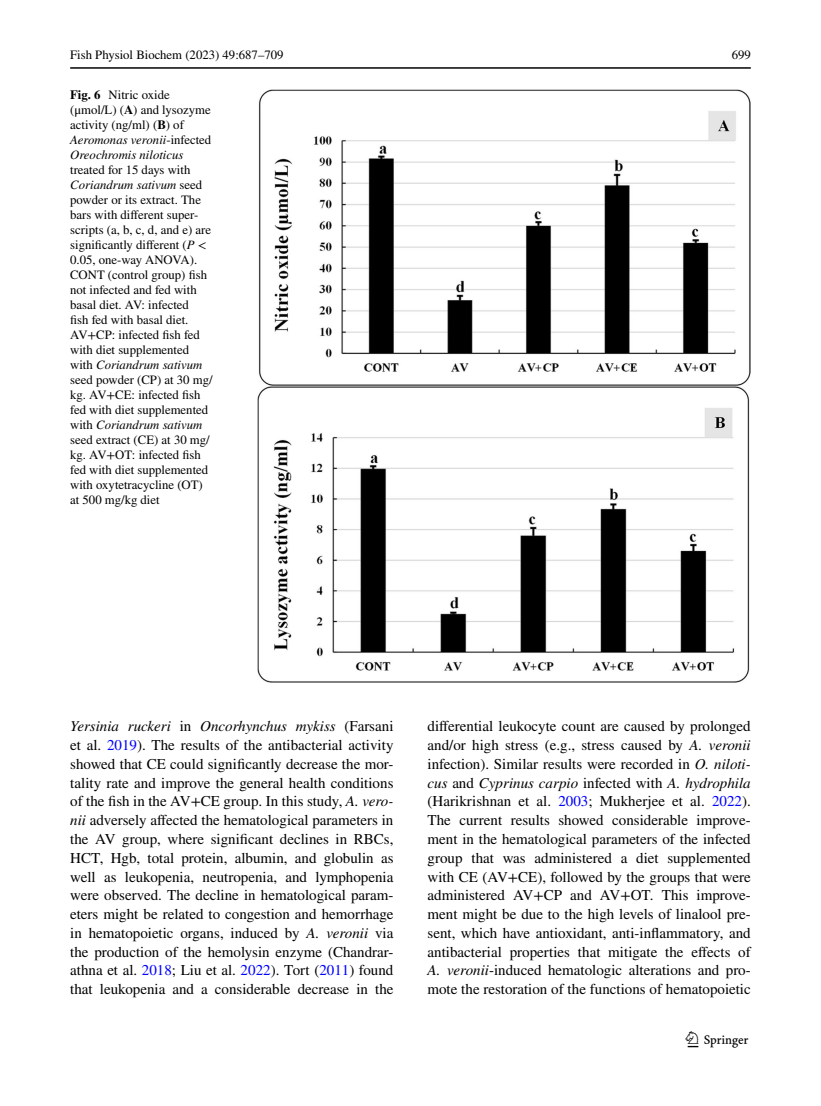
<style>
.page{position:relative;width:821px;height:1106px;background:#fff}
.page>*{position:absolute;margin:0;border:0;box-sizing:border-box;transform-origin:0 0}
.t1{font:22.5px "Springnew Regular 3";color:#000}
.t2{font:15px/18.8px "STIX";color:#000;text-align:justify}
.t3{font:12.75px/15px "STIX";color:#000}
.s1{font-weight:700}
.s2{font-style:italic}
.s3{color:#00f}
</style>
<div class="page">
<hr style="left:70px;top:67px;width:680px;height:2px;background:#000">
<img style="left:257px;top:89px;width:493px;height:593px">
<p class="t3" style="left:70px;top:48px;width:215px">Fish Physiol Biochem (2023) 49:687–709</p>
<p class="t3" style="left:731px;top:49px;width:21px">699</p>
<p class="t3" style="left:70px;top:88px;width:143px"><span class="s1">Fig. 6</span> Nitric oxide (μmol/L) (<span class="s1">A</span>) and lysozyme activity (ng/ml) (<span class="s1">B</span>) of<br><span class="s2">Aeromonas veronii</span>-infected<br><span class="s2">Oreochromis niloticus</span></p>
<p class="t3" style="left:70px;top:163px;width:144px">treated for 15 days with<br><span class="s2">Coriandrum sativum</span> seed powder or its extract. The bars with different super&shy;scripts (a, b, c, d, and e) are significantly different (<span class="s2">P</span> &lt;<br>0.05, one-way ANOVA).<br>CONT (control group) fish not infected and fed with basal diet. AV: infected<br>fish fed with basal diet.<br>AV+CP: infected fish fed with diet supplemented with <span class="s2">Coriandrum sativum </span>seed powder (CP) at 30 mg/ kg. AV+CE: infected fish fed with diet supplemented with <span class="s2">Coriandrum sativum </span>seed extract (CE) at 30 mg/ kg. AV+OT: infected fish fed with diet supplemented with oxytetracycline (OT) at 500 mg/kg diet</p>
<p class="t2" style="left:70px;top:718px;width:325px"><span class="s2">Yersinia ruckeri</span> in <span class="s2">Oncorhynchus mykiss</span> (Farsani et al. <span class="s3">2019</span>). The results of the antibacterial activity showed that CE could significantly decrease the mor&shy;tality rate and improve the general health conditions of the fish in the AV+CE group. In this study, <span class="s2">A. vero&shy;nii</span> adversely affected the hematological parameters in the AV group, where significant declines in RBCs, HCT, Hgb, total protein, albumin, and globulin as well as leukopenia, neutropenia, and lymphopenia were observed. The decline in hematological param&shy;eters might be related to congestion and hemorrhage in hematopoietic organs, induced by <span class="s2">A. veronii</span> via the production of the hemolysin enzyme (Chandrar&shy;athna et al. <span class="s3">2018</span>; Liu et al. <span class="s3">2022</span>). Tort (<span class="s3">2011</span>) found that leukopenia and a considerable decrease in the</p>
<p class="t2" style="left:427px;top:718px;width:325px">differential leukocyte count are caused by prolonged and/or high stress (e.g., stress caused by <span class="s2">A. veronii </span>infection). Similar results were recorded in <span class="s2">O. niloti&shy;cus</span> and <span class="s2">Cyprinus carpio</span> infected with <span class="s2">A. hydrophila </span>(Harikrishnan et al. <span class="s3">2003</span>; Mukherjee et al. <span class="s3">2022</span>).<br>The current results showed considerable improve&shy;ment in the hematological parameters of the infected group that was administered a diet supplemented with CE (AV+CE), followed by the groups that were administered AV+CP and AV+OT. This improve&shy;ment might be due to the high levels of linalool pre&shy;sent, which have antioxidant, anti-inflammatory, and antibacterial properties that mitigate the effects of <span class="s2">A. veronii</span>-induced hematologic alterations and pro&shy;mote the restoration of the functions of hematopoietic</p>
<h1 class="t1" style="left:687px;top:1031px;width:62px">1 3</h1>
</div>
